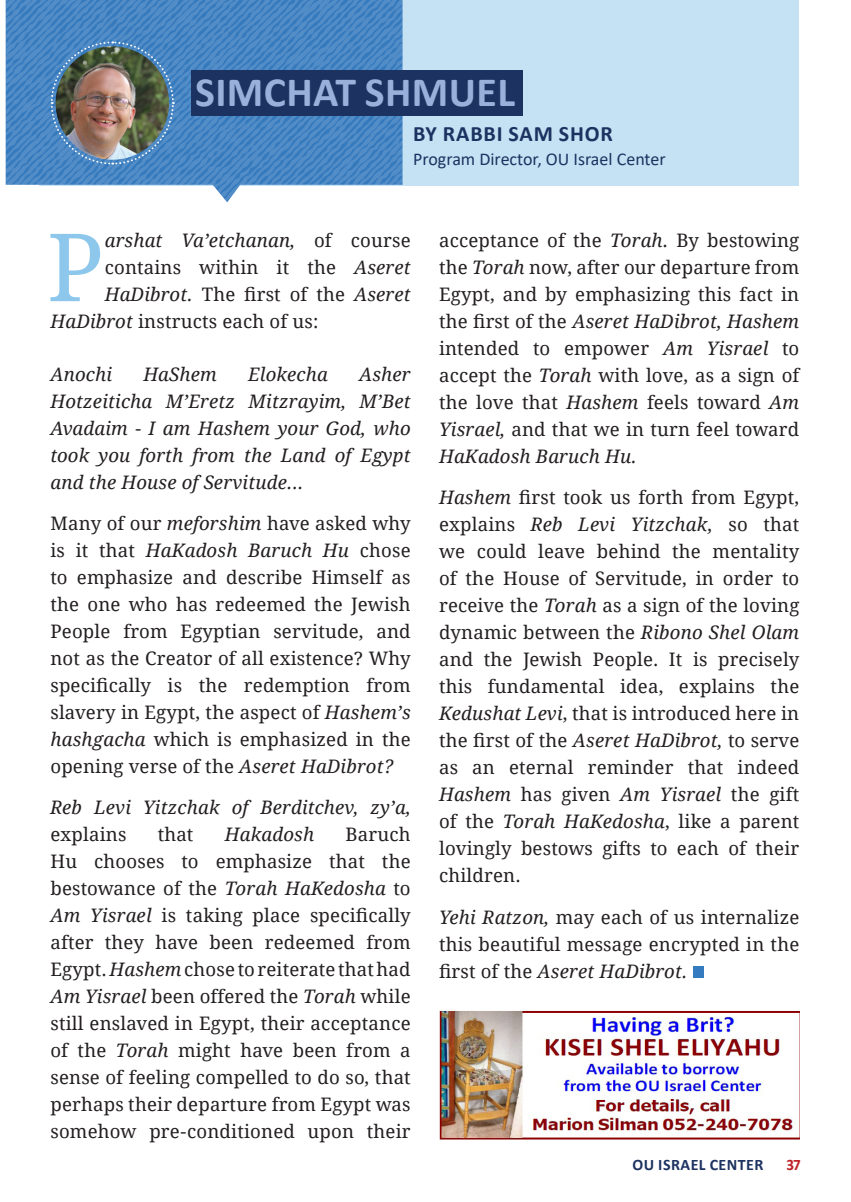
<style>
.page{position:relative;width:851px;height:1202px;background:#fff}
.page>*{position:absolute;margin:0;border:0;box-sizing:border-box;transform-origin:0 0}
.drop{font:94.2px "Droid Serif";color:#8dc7ec}
.t1{font:700 41.8px "Calibri";letter-spacing:.01em;color:#99b0da}
.t2{font:700 22px "Calibri";letter-spacing:.04em;color:#1c3260}
.MAIN_TEXT{font:18.6px/27px "Droid Serif";letter-spacing:.01em;color:#231f20;text-align:justify}
.MAIN_TEXT-2{font:italic 18.6px/27px "Droid Serif";letter-spacing:.01em;color:#231f20;text-align:justify}
.drop-2{font:italic 18.6px "Droid Serif";letter-spacing:.01em;color:#231f20}
.drop-3{font:18.6px "Droid Serif";letter-spacing:.01em;color:#231f20}
.t3{font:18px "Calibri";color:#1c3260}
.t4{font:700 16px "Calibri";letter-spacing:.03em;color:#1c3260}
.t5{font:700 16px "Calibri";color:#bd2327;scale:.95 1}
.s1{font-style:normal}
.s2{font-style:italic}
.s3{font-style:italic;color:#222}
</style>
<div class="page">
<div style="left:39px;top:0;width:760px;height:185px;background:#c5e1f4"></div>
<div style="left:191px;top:70px;width:331px;height:46px;background:#1c3260"></div>
<svg style="left:6px;top:0;width:396px;height:202px"></svg>
<img style="left:56px;top:46px;width:113px;height:114px;border-radius:57px">
<div style="left:692px;top:966px;width:11px;height:11px;background:#357bbf"></div>
<img style="left:439px;top:1009px;width:360px;height:131px">
<p class="t1" style="left:195px;top:62px;width:321px">SIMCHAT SHMUEL</p>
<p class="t2" style="left:413px;top:118px;width:201px">BY RABBI SAM SHOR</p>
<p class="t3" style="left:413px;top:147px;width:254px">Program Director, OU Israel Center</p>
<p class="drop" style="left:47px;top:209px;width:58px">P</p>
<p class="drop-2" style="left:105px;top:229px;width:307px">arshat Va’etchanan, <span class="s1">of course</span></p>
<p class="drop-3" style="left:105px;top:256px;width:307px">contains within it the <span class="s2">Aseret</span></p>
<p class="drop-2" style="left:105px;top:283px;width:307px">HaDibrot. <span class="s1">The first of the</span> Aseret</p>
<p class="drop-3" style="left:50px;top:310px;width:269px"><span class="s2">HaDibrot</span> instructs each of us:</p>
<p class="MAIN_TEXT-2" style="left:50px;top:361px;width:63px">Anochi</p>
<p class="MAIN_TEXT-2" style="left:143px;top:361px;width:75px">HaShem</p>
<p class="MAIN_TEXT-2" style="left:248px;top:361px;width:81px">Elokecha</p>
<p class="MAIN_TEXT-2" style="left:50px;top:361px;width:361px;text-indent:308px">Asher Hotzeiticha M’Eretz Mitzrayim, M’Bet Avadaim - I am Hashem your God, who took you forth from the Land of Egypt and the House of Servitude...</p>
<p class="MAIN_TEXT" style="left:50px;top:510px;width:362px">Many of our <span class="s2">meforshim</span> have asked why is it that <span class="s2">HaKadosh Baruch Hu</span> chose to emphasize and describe Himself as the one who has redeemed the Jewish People from Egyptian servitude, and not as the Creator of all existence? Why specifically is the redemption from slavery in Egypt, the aspect of <span class="s2">Hashem’s hashgacha</span> which is emphasized in the opening verse of the <span class="s2">Aseret HaDibrot?</span></p>
<p class="MAIN_TEXT-2" style="left:50px;top:794px;width:361px">Reb Levi Yitzchak of Berditchev, zy’a, <span class="s1">explains</span></p>
<p class="MAIN_TEXT" style="left:50px;top:821px;width:362px;text-indent:295px">Baruch Hu chooses to emphasize that the bestowance of the <span class="s2">Torah HaKedosha</span> to <span class="s2">Am Yisrael</span> is taking place specifically after they have been redeemed from Egypt. <span class="s2">Hashem</span> chose to reiterate that had <span class="s2">Am Yisrael</span> been offered the <span class="s2">Torah</span> while still enslaved in Egypt, their acceptance of the <span class="s2">Torah</span> might have been from a sense of feeling compelled to do so, that perhaps their departure from Egypt was somehow pre-conditioned upon their</p>
<p class="MAIN_TEXT" style="left:158px;top:821px;width:37px">that</p>
<p class="MAIN_TEXT-2" style="left:225px;top:821px;width:91px">Hakadosh</p>
<p class="MAIN_TEXT" style="left:439px;top:227px;width:362px">acceptance of the <span class="s2">Torah.</span> By bestowing the <span class="s2">Torah</span> now, after our departure from Egypt, and by emphasizing this fact in the first of the <span class="s2">Aseret HaDibrot, Hashem </span>intended to empower <span class="s2">Am Yisrael</span> to accept the <span class="s2">Torah</span> with love, as a sign of the love that <span class="s2">Hashem</span> feels toward <span class="s2">Am Yisrael,</span> and that we in turn feel toward <span class="s2">HaKadosh Baruch Hu.</span></p>
<p class="MAIN_TEXT" style="left:439px;top:484px;width:362px"><span class="s2">Hashem</span> first took us forth from Egypt, explains <span class="s2">Reb Levi Yitzchak,</span> so that we could leave behind the mentality of the House of Servitude, in order to receive the <span class="s2">Torah</span> as a sign of the loving dynamic between the <span class="s2">Ribono Shel Olam </span>and the Jewish People. It is precisely this fundamental idea, explains the <span class="s2">Kedushat Levi</span>, that is introduced here in the first of the <span class="s2">Aseret HaDibrot,</span> to serve as an eternal reminder that indeed <span class="s2">Hashem</span> has given <span class="s2">Am Yisrael</span> the gift of the <span class="s2">Torah HaKedosha</span>, like a parent lovingly bestows gifts to each of their children.</p>
<p class="MAIN_TEXT" style="left:439px;top:903px;width:362px"><span class="s2">Yehi Ratzon,</span> may each of us internalize this beautiful message encrypted in the first of the <span class="s2">Aseret HaDibrot</span><span class="s3">.</span></p>
<p class="t4" style="left:632px;top:1153px;width:132px">OU ISRAEL CENTER</p>
<p class="t5" style="left:786px;top:1153px;width:17px">37</p>
</div>
